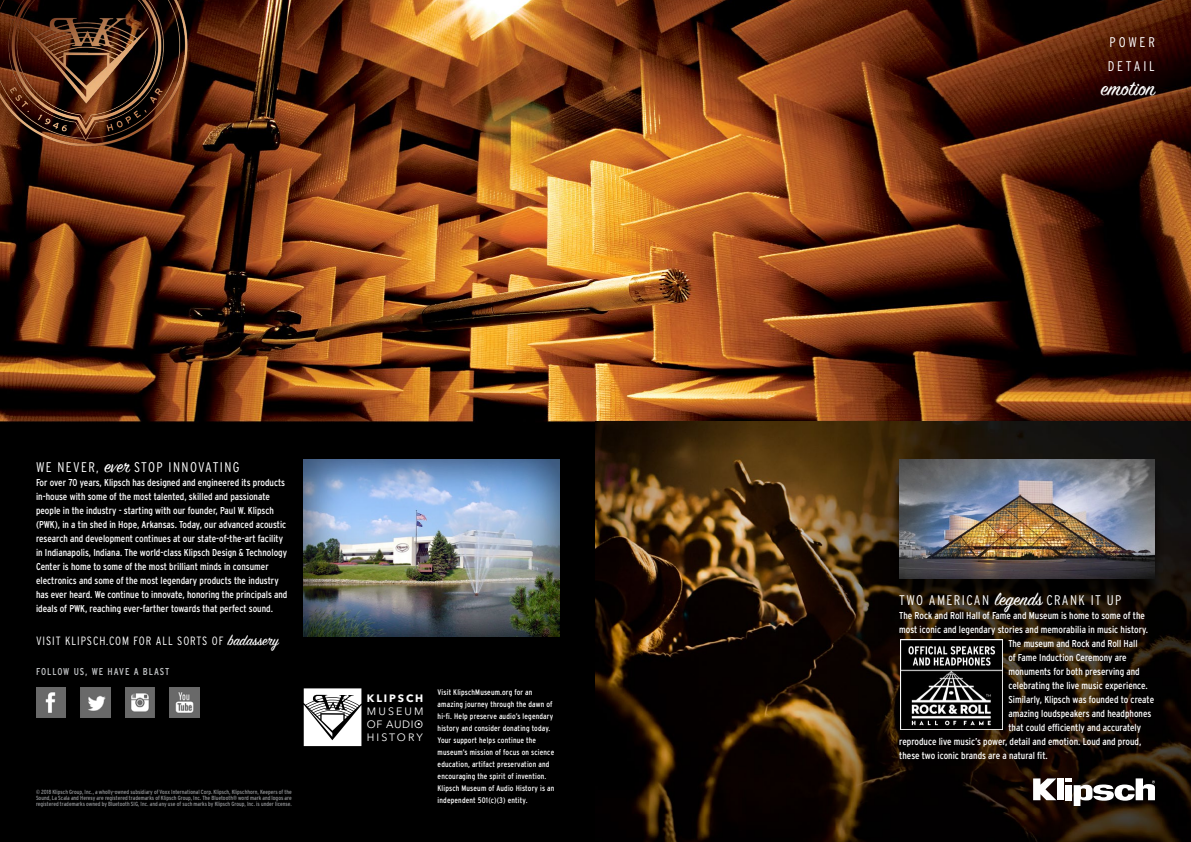
<style>
.page{position:relative;width:1191px;height:842px;background:#fff}
.page>*{position:absolute;margin:0;border:0;box-sizing:border-box;transform-origin:0 0}
.t1{font:23px "Sign Painter House Script";color:#fff}
.t2{font:300 condensed 14px "Interstate";letter-spacing:.1em;color:#fff}
.t3{font:300 condensed 14px/24px "Interstate";letter-spacing:.2em;color:#fff}
.t4{font:300 condensed 12px "Interstate";letter-spacing:.075em;color:#fff}
.t5{font:10.6px/12.8px "Avenir Next";letter-spacing:.185em;color:#fff;text-align:justify}
.t6{font:700 10.6px "Avenir Next";letter-spacing:.18em;color:#fff}
.t7{font:condensed 10px/14px "Interstate";color:#fff}
.t8{font:condensed 10px "Interstate";letter-spacing:.1em;color:#c0c2c4}
.t9{font:condensed 8px/12px "Interstate";letter-spacing:.02em;color:#fff}
.t10{font:condensed 6px/6px "Interstate";color:#939598;text-align:justify}
.s1{font-family:"Sign Painter House Script";font-weight:400;font-stretch:normal;font-size:20px}
.s2{font-family:"Sign Painter House Script";font-weight:400;font-stretch:normal;font-size:16px}
</style>
<div class="page">
<img style="left:0;top:0;width:1191px;height:842px">
<img style="left:595px;top:421px;width:596px;height:421px">
<img style="left:900px;top:639px;width:102px;height:91px">
<svg style="left:1033px;top:778px;width:23px;height:22px"></svg>
<div style="left:1057px;top:778px;width:7px;height:22px;background:#fff"></div>
<svg style="left:1065px;top:778px;width:90px;height:28px"></svg>
<div style="left:890px;top:464px;width:274px;height:138px;background:#000;opacity:.75"></div>
<img style="left:899px;top:459px;width:255px;height:119px">
<img style="left:0;top:0;width:196px;height:168px">
<img style="left:304px;top:460px;width:255px;height:176px">
<img style="left:36px;top:688px;width:29px;height:29px">
<img style="left:81px;top:688px;width:29px;height:29px">
<img style="left:125px;top:688px;width:30px;height:29px">
<img style="left:170px;top:688px;width:29px;height:29px">
<svg style="left:304px;top:688px;width:57px;height:58px"></svg>
<h2 class="t2" style="left:36px;top:459px;width:205px">WE NEVER, <span class="s1">ever</span> STOP INNOVATING</h2>
<p class="t7" style="left:36px;top:475px;width:253px">For over 70 years, Klipsch has designed and engineered its products in-house with some of the most talented, skilled and passionate people in the industry - starting with our founder, Paul W. Klipsch (PWK), in a tin shed in Hope, Arkansas. Today, our advanced acoustic research and development continues at our state-of-the-art facility in Indianapolis, Indiana. The world-class Klipsch Design &amp; Technology Center is home to some of the most brilliant minds in consumer electronics and some of the most legendary products the industry has ever heard. We continue to innovate, honoring the principals and ideals of PWK, reaching ever-farther towards that perfect sound.</p>
<p class="t4" style="left:36px;top:634px;width:244px">VISIT KLIPSCH.COM FOR ALL SORTS OF <span class="s2">badassery</span></p>
<p class="t8" style="left:36px;top:666px;width:135px">FOLLOW US, WE HAVE A BLAST</p>
<p class="t10" style="left:36px;top:789px;width:257px">© 2018 Klipsch Group, Inc., a wholly-owned subsidiary of Voxx International Corp. Klipsch, Klipschhorn, Keepers of the Sound, La Scala and Heresy are registered trademarks of Klipsch Group, Inc. The Bluetooth® word mark and logos are registered trademarks owned by Bluetooth SIG, Inc. and any use of such marks by Klipsch Group, Inc. is under license.</p>
<p class="t6" style="left:367px;top:689px;width:58px">KLIPSCH</p>
<p class="t5" style="left:367px;top:704px;width:58px">MUSEUM OF AUDIO HISTORY</p>
<p class="t9" style="left:437px;top:686px;width:118px">Visit KlipschMuseum.org for an amazing journey through the dawn of hi-fi. Help preserve audio’s legendary history and consider donating today.<br>Your support helps continue the museum’s mission of focus on science education, artifact preservation and encouraging the spirit of invention.<br>Klipsch Museum of Audio History is an independent 501(c)(3) entity.</p>
<h2 class="t3" style="left:1107px;top:30px;width:49px">POWER<br>DETAIL</h2>
<h1 class="t1" style="left:1100px;top:74px;width:56px">emotion</h1>
<h2 class="t2" style="left:899px;top:592px;width:224px">TWO AMERICAN <span class="s1">legends</span> CRANK IT UP</h2>
<p class="t7" style="left:899px;top:608px;width:247px">The Rock and Roll Hall of Fame and Museum is home to some of the</p>
<p class="t7" style="left:899px;top:622px;width:250px">most iconic and legendary stories and memorabilia in music history.</p>
<p class="t7" style="left:1008px;top:636px;width:131px">The museum and Rock and Roll Hall</p>
<p class="t7" style="left:1008px;top:650px;width:120px">of Fame Induction Ceremony are</p>
<p class="t7" style="left:1008px;top:664px;width:133px">monuments for both preserving and</p>
<p class="t7" style="left:1008px;top:678px;width:141px">celebrating the live music experience.</p>
<p class="t7" style="left:1008px;top:692px;width:147px">Similarly, Klipsch was founded to create</p>
<p class="t7" style="left:1008px;top:706px;width:144px">amazing loudspeakers and headphones</p>
<p class="t7" style="left:1008px;top:720px;width:134px">that could efficiently and accurately</p>
<p class="t7" style="left:899px;top:734px;width:244px">reproduce live music’s power, detail and emotion. Loud and proud,</p>
<p class="t7" style="left:899px;top:748px;width:150px">these two iconic brands are a natural fit.</p>
</div>
